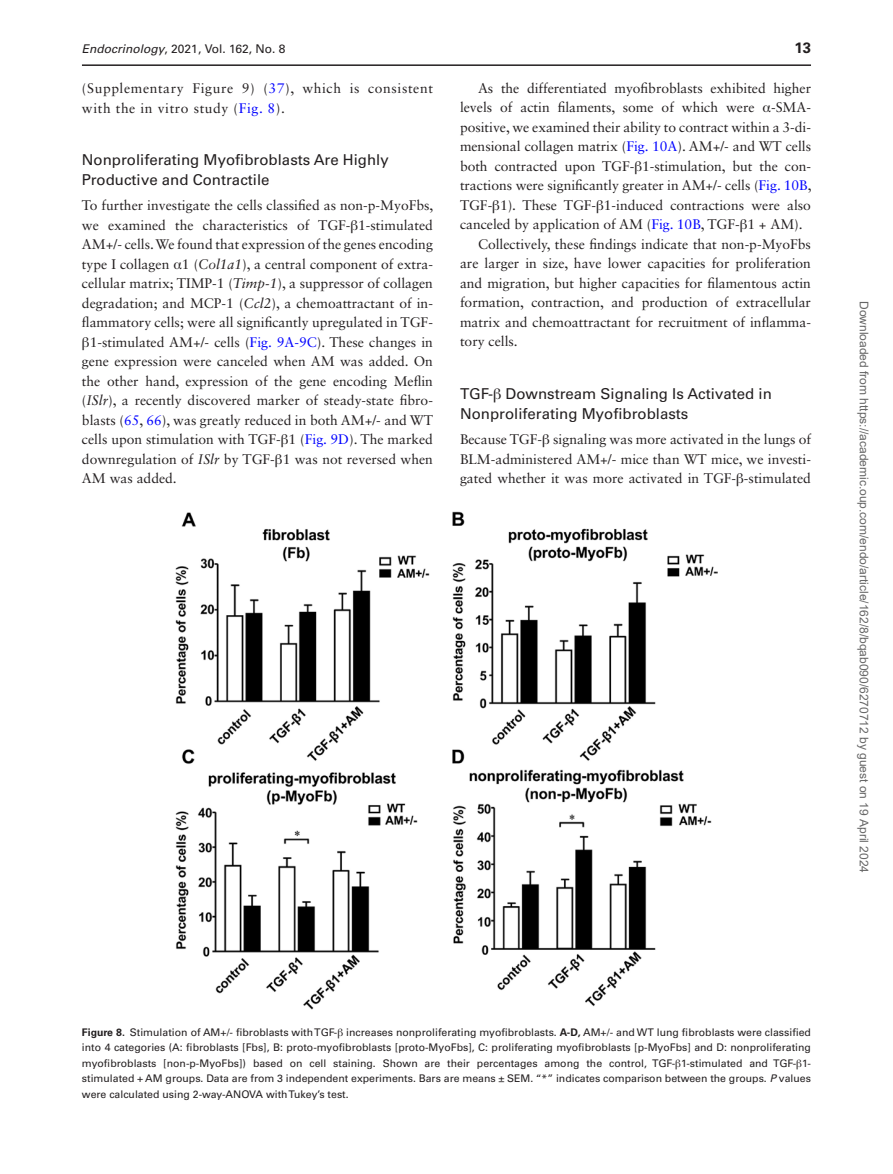
<style>
.page{position:relative;width:893px;height:1174px;background:#fff}
.page>*{position:absolute;margin:0;border:0;box-sizing:border-box;transform-origin:0 0}
.t1{font:15px/19.5px "Univers LT Std";color:#231f20}
.t2{font:700 15px "Univers LT Std";color:#231f20}
.t3{font:13.8px/19.5px "Sabon LT Std";color:#231f20;text-align:justify}
.t4{font:13.8px/19.5px "Sabon LT Std";letter-spacing:.045em;color:#231f20}
.t5{font:12px "Arial";color:#666}
.t6{font:12px "Univers LT Std";color:#231f20}
.t7{font:10.5px/15.3px "Univers LT Std";color:#231f20;text-align:justify}
.s1{font-style:italic}
.s2{color:#00f}
.s3{font-family:"Gandhari Unicode"}
.s4{font-weight:700}
</style>
<div class="page">
<hr style="left:82px;top:64px;width:729px;height:2px;background:#231f20">
<img style="left:176px;top:511px;width:541px;height:498px">
<p class="t6" style="left:82px;top:42px;width:205px"><span class="s1">Endocrinology</span>, 2021, Vol. 162, No. 8</p>
<p class="t2" style="left:794px;top:39px;width:18px">13</p>
<p class="t4" style="left:82px;top:78px;width:352px">(Supplementary Figure 9) (<span class="s2">37</span>), which is consistent with the in vitro study (<span class="s2">Fig. 8</span>).</p>
<p class="t1" style="left:82px;top:150px;width:308px">Nonproliferating Myofibroblasts Are Highly<br>Productive and Contractile</p>
<p class="t3" style="left:82px;top:195px;width:353px">To further investigate the cells classified as non-p-MyoFbs, we examined the characteristics of TGF-<span class="s3">β</span>1-stimulated AM+/- cells. We found that expression of the genes encoding type I collagen <span class="s3">α</span>1 (<span class="s1">Col1a1</span>), a central component of extra&shy;cellular matrix; TIMP-1 (<span class="s1">Timp-1</span>), a suppressor of collagen degradation; and MCP-1 (<span class="s1">Ccl2</span>), a chemoattractant of in&shy;flammatory cells; were all significantly upregulated in TGF&shy;<span class="s3">β</span>1-stimulated AM+/- cells (<span class="s2">Fig. 9A-9C</span>). These changes in gene expression were canceled when AM was added. On the other hand, expression of the gene encoding Meflin (<span class="s1">ISlr</span>), a recently discovered marker of steady-state fibro&shy;blasts (<span class="s2">65</span>, <span class="s2">66</span>), was greatly reduced in both AM+/- and WT cells upon stimulation with TGF-<span class="s3">β</span>1 (<span class="s2">Fig. 9D</span>). The marked downregulation of <span class="s1">ISlr</span> by TGF-<span class="s3">β</span>1 was not reversed when AM was added.</p>
<p class="t3" style="left:478px;top:78px;width:335px">As the differentiated myofibroblasts exhibited higher</p>
<p class="t3" style="left:460px;top:98px;width:352px">levels of actin filaments, some of which were <span class="s3">α</span>-SMA-</p>
<p class="t3" style="left:460px;top:117px;width:352px">positive, we examined their ability to contract within a 3-di-</p>
<p class="t3" style="left:460px;top:137px;width:353px">mensional collagen matrix (<span class="s2">Fig. 10A</span>). AM+/- and WT cells</p>
<p class="t3" style="left:460px;top:156px;width:352px">both contracted upon TGF-<span class="s3">β</span>1-stimulation, but the con-</p>
<p class="t3" style="left:460px;top:176px;width:353px">tractions were significantly greater in AM+/- cells (<span class="s2">Fig. 10B</span>,</p>
<p class="t3" style="left:460px;top:195px;width:352px">TGF-<span class="s3">β</span>1). These TGF-<span class="s3">β</span>1-induced contractions were also</p>
<p class="t3" style="left:460px;top:215px;width:344px">canceled by application of AM (<span class="s2">Fig. 10B</span>, TGF-<span class="s3">β</span>1 + AM).</p>
<p class="t3" style="left:478px;top:234px;width:334px">Collectively, these findings indicate that non-p-MyoFbs</p>
<p class="t3" style="left:460px;top:254px;width:353px">are larger in size, have lower capacities for proliferation</p>
<p class="t3" style="left:460px;top:273px;width:352px">and migration, but higher capacities for filamentous actin</p>
<p class="t3" style="left:460px;top:293px;width:353px">formation, contraction, and production of extracellular</p>
<p class="t3" style="left:460px;top:312px;width:352px">matrix and chemoattractant for recruitment of inflamma-</p>
<p class="t3" style="left:460px;top:332px;width:59px">tory cells.</p>
<p class="t1" style="left:460px;top:384px;width:313px">TGF-<span class="s3">β</span> Downstream Signaling Is Activated in<br>Nonproliferating Myofibroblasts</p>
<p class="t3" style="left:460px;top:429px;width:353px">Because TGF-<span class="s3">β</span> signaling was more activated in the lungs of BLM-administered AM+/- mice than WT mice, we investi&shy;gated whether it was more activated in TGF-<span class="s3">β</span>-stimulated</p>
<p class="t5" style="left:868px;top:301px;width:574px;rotate:90deg">Downloaded from https://academic.oup.com/endo/article/162/8/bqab090/6270712 by guest on 19 April 2024</p>
<p class="t7" style="left:82px;top:1024px;width:731px"><span class="s4">Figure 8.</span> Stimulation of AM+/- fibroblasts with TGF-<span class="s3">β</span> increases nonproliferating myofibroblasts. <span class="s4">A-D,</span> AM+/- and WT lung fibroblasts were classified into 4 categories (A: fibroblasts [Fbs], B: proto-myofibroblasts [proto-MyoFbs], C: proliferating myofibroblasts [p-MyoFbs] and D: nonproliferating myofibroblasts [non-p-MyoFbs]) based on cell staining. Shown are their percentages among the control, TGF-<span class="s3">β</span>1-stimulated and TGF-<span class="s3">β</span>1- stimulated + AM groups. Data are from 3 independent experiments. Bars are means ± SEM. “*” indicates comparison between the groups. <span class="s1">P</span> values were calculated using 2-way-ANOVA with Tukey’s test.</p>
</div>
